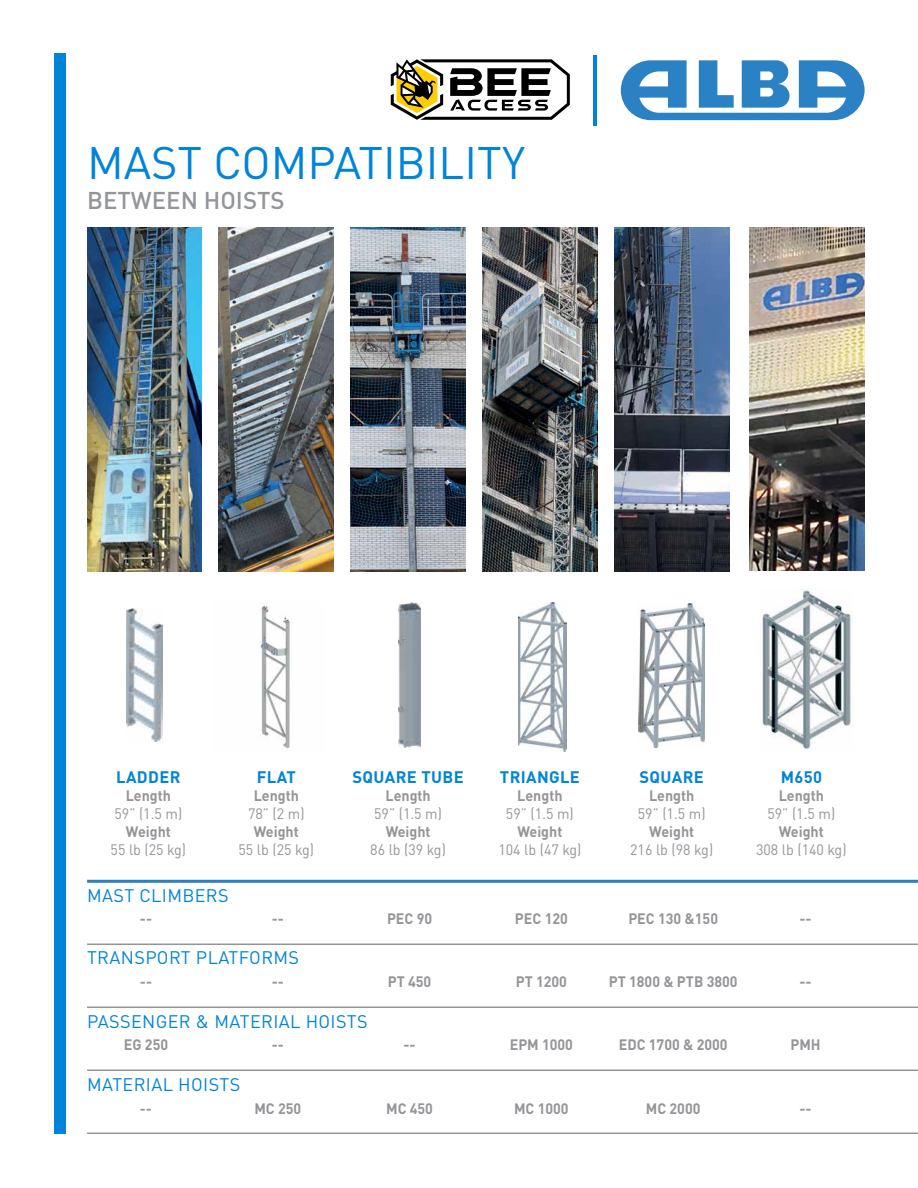
<style>
.page{position:relative;width:918px;height:1188px;background:#fff}
.page>*{position:absolute;margin:0;border:0;box-sizing:border-box;transform-origin:0 0}
.t1{font:45px "DIN Pro";color:#0084d8}
.t2{font:500 24px "DIN Pro";color:#939598}
.t3{font:18px "DIN Pro";letter-spacing:.02em;color:#0084d8}
.t4{font:700 16.5px "DIN Pro";letter-spacing:.02em;color:#0084d8}
.t5{font:700 15px "DIN Pro";color:#939598;scale:.95 1}
.t6{font:15px "DIN Pro";color:#939598;scale:.95 1}
</style>
<div class="page">
<hr style="left:594px;top:55px;width:3px;height:71px;background:#0084d8">
<svg style="left:621px;top:60px;width:244px;height:60px"></svg>
<svg style="left:391px;top:59px;width:179px;height:61px"></svg>
<div style="left:54px;top:54px;width:12px;height:1080px;background:#0084d8"></div>
<img style="left:639px;top:604px;width:66px;height:144px">
<img style="left:127px;top:608px;width:35px;height:134px">
<img style="left:260px;top:606px;width:30px;height:143px">
<img style="left:519px;top:602px;width:48px;height:149px">
<img style="left:399px;top:602px;width:22px;height:146px">
<img style="left:761px;top:588px;width:92px;height:161px">
<img style="left:614px;top:228px;width:115px;height:343px">
<img style="left:483px;top:228px;width:114px;height:343px">
<img style="left:351px;top:228px;width:115px;height:343px">
<img style="left:219px;top:228px;width:115px;height:343px">
<img style="left:87px;top:228px;width:115px;height:343px">
<img style="left:750px;top:228px;width:115px;height:343px">
<hr style="left:87px;top:880px;width:831px;height:3px;background:#2981c4">
<hr style="left:87px;top:944px;width:831px;height:1px;background:#939598">
<hr style="left:87px;top:1007px;width:831px;height:1px;background:#939598">
<hr style="left:87px;top:1070px;width:831px;height:1px;background:#939598">
<hr style="left:87px;top:1132px;width:831px;height:2px;background:#939598">
<h1 class="t1" style="left:87px;top:128px;width:440px">MAST COMPATIBILITY</h1>
<h2 class="t2" style="left:87px;top:181px;width:199px">BETWEEN HOISTS</h2>
<p class="t4" style="left:116px;top:763px;width:66px">LADDER</p>
<p class="t5" style="left:126px;top:783px;width:49px">Length</p>
<p class="t6" style="left:114px;top:802px;width:73px">59” (1.5 m)</p>
<p class="t5" style="left:126px;top:819px;width:49px">Weight</p>
<p class="t6" style="left:111px;top:838px;width:81px">55 lb (25 kg)</p>
<p class="t4" style="left:257px;top:763px;width:41px">FLAT</p>
<p class="t5" style="left:254px;top:783px;width:49px">Length</p>
<p class="t6" style="left:248px;top:802px;width:61px">78” (2 m)</p>
<p class="t5" style="left:254px;top:819px;width:49px">Weight</p>
<p class="t6" style="left:238px;top:838px;width:81px">55 lb (25 kg)</p>
<p class="t3" style="left:87px;top:881px;width:143px">MAST CLIMBERS</p>
<p class="t4" style="left:353px;top:763px;width:113px">SQUARE TUBE</p>
<p class="t5" style="left:385px;top:783px;width:49px">Length</p>
<p class="t6" style="left:374px;top:802px;width:73px">59” (1.5 m)</p>
<p class="t5" style="left:386px;top:819px;width:49px">Weight</p>
<p class="t6" style="left:370px;top:838px;width:81px">86 lb (39 kg)</p>
<p class="t4" style="left:500px;top:763px;width:81px">TRIANGLE</p>
<p class="t5" style="left:517px;top:783px;width:49px">Length</p>
<p class="t6" style="left:506px;top:802px;width:73px">59” (1.5 m)</p>
<p class="t5" style="left:517px;top:819px;width:49px">Weight</p>
<p class="t6" style="left:498px;top:838px;width:89px">104 lb (47 kg)</p>
<p class="t4" style="left:640px;top:763px;width:66px">SQUARE</p>
<p class="t5" style="left:649px;top:783px;width:49px">Length</p>
<p class="t6" style="left:638px;top:802px;width:73px">59” (1.5 m)</p>
<p class="t5" style="left:649px;top:819px;width:49px">Weight</p>
<p class="t6" style="left:630px;top:838px;width:89px">216 lb (98 kg)</p>
<p class="t4" style="left:781px;top:763px;width:43px">M650</p>
<p class="t5" style="left:779px;top:783px;width:49px">Length</p>
<p class="t6" style="left:767px;top:802px;width:73px">59” (1.5 m)</p>
<p class="t5" style="left:779px;top:819px;width:49px">Weight</p>
<p class="t6" style="left:756px;top:838px;width:97px">308 lb (140 kg)</p>
<p class="t5" style="left:140px;top:906px;width:14px">--</p>
<p class="t5" style="left:272px;top:906px;width:14px">--</p>
<p class="t5" style="left:387px;top:906px;width:49px">PEC 90</p>
<p class="t5" style="left:515px;top:906px;width:57px">PEC 120</p>
<p class="t5" style="left:628px;top:906px;width:96px">PEC 130 &amp;150</p>
<p class="t5" style="left:800px;top:906px;width:14px">--</p>
<p class="t3" style="left:87px;top:943px;width:214px">TRANSPORT PLATFORMS</p>
<p class="t5" style="left:140px;top:969px;width:14px">--</p>
<p class="t5" style="left:272px;top:969px;width:14px">--</p>
<p class="t5" style="left:388px;top:969px;width:47px">PT 450</p>
<p class="t5" style="left:516px;top:969px;width:55px">PT 1200</p>
<p class="t5" style="left:609px;top:969px;width:137px">PT 1800 &amp; PTB 3800</p>
<p class="t5" style="left:800px;top:969px;width:14px">--</p>
<p class="t3" style="left:87px;top:1007px;width:282px">PASSENGER &amp; MATERIAL HOISTS</p>
<p class="t5" style="left:124px;top:1033px;width:48px">EG 250</p>
<p class="t5" style="left:272px;top:1033px;width:14px">--</p>
<p class="t5" style="left:404px;top:1033px;width:14px">--</p>
<p class="t5" style="left:510px;top:1033px;width:68px">EPM 1000</p>
<p class="t5" style="left:619px;top:1033px;width:116px">EDC 1700 &amp; 2000</p>
<p class="t5" style="left:790px;top:1033px;width:33px">PMH</p>
<p class="t3" style="left:87px;top:1070px;width:155px">MATERIAL HOISTS</p>
<p class="t5" style="left:140px;top:1096px;width:14px">--</p>
<p class="t5" style="left:254px;top:1096px;width:51px">MC 250</p>
<p class="t5" style="left:386px;top:1096px;width:51px">MC 450</p>
<p class="t5" style="left:514px;top:1096px;width:59px">MC 1000</p>
<p class="t5" style="left:646px;top:1096px;width:59px">MC 2000</p>
<p class="t5" style="left:800px;top:1096px;width:14px">--</p>
</div>
